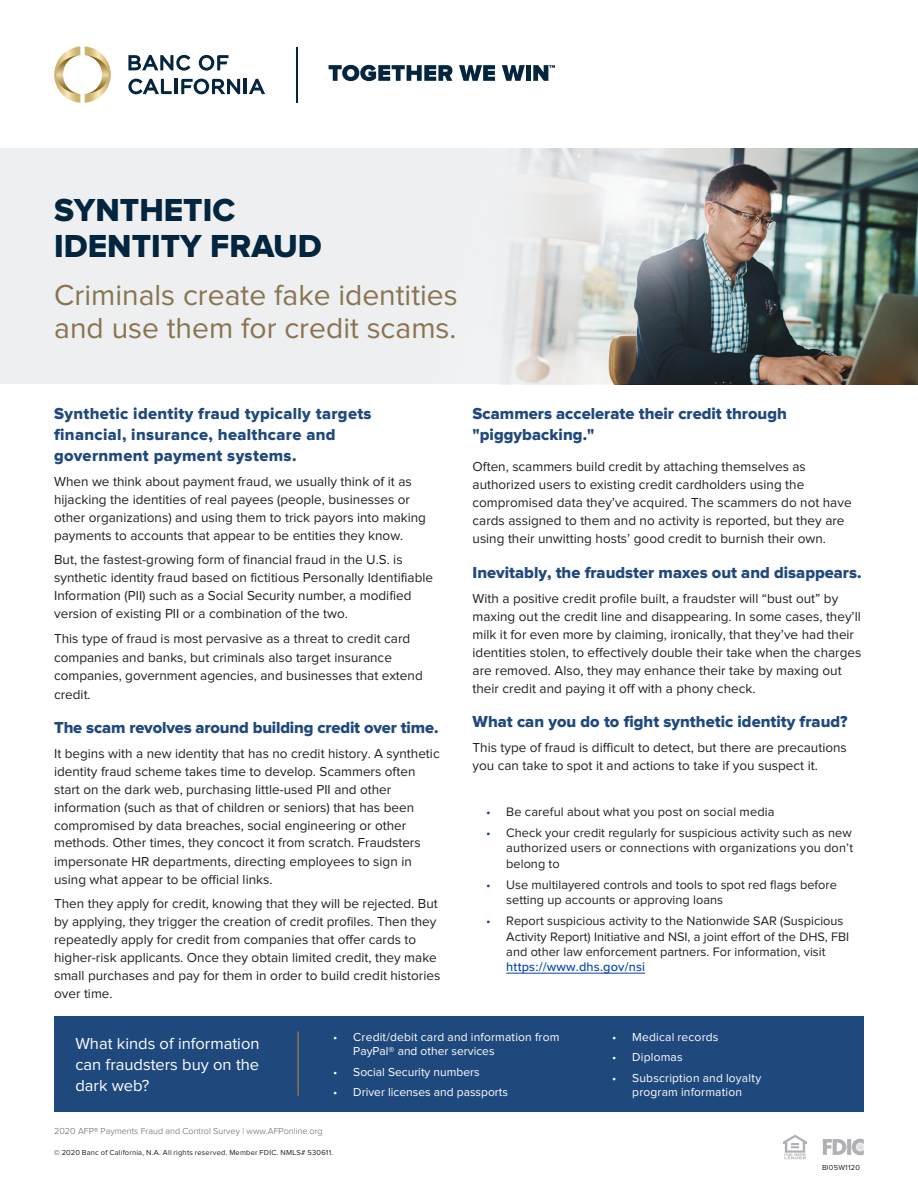
<style>
.page{position:relative;width:918px;height:1188px;background:#fff}
.page>*{position:absolute;margin:0;border:0;box-sizing:border-box;transform-origin:0 0}
.t1{font:33px/36px "Proxima Nova Extrabld";color:#03253e}
.t2{font:30px/33px "Proxima Nova";color:#89744f}
.Body{font:16.5px/21px "Proxima Nova Extrabld";color:#1f497d}
.Body-2{font:16.5px/21px "Proxima Nova Extrabld";letter-spacing:.02em;color:#1f497d}
.t3{font:16.5px/21px "Proxima Nova";color:#fff;text-align:justify}
.Body-3{font:13.5px/18px "Proxima Nova";color:#231f20}
.t4{font:12.75px/15.3px "Proxima Nova";color:#231f20}
.t5{font:12px/14.4px "Proxima Nova";letter-spacing:.015em;color:#fff;text-align:center}
.Details_Body{font:300 9px "Proxima Nova";color:#5f6369}
.Copyright{font:7.5px "Proxima Nova";letter-spacing:.025em;color:#231f20}
.s1{color:#1f497d}
.s2{font-weight:500;color:#0645ad}
</style>
<div class="page">
<svg style="left:54px;top:46px;width:57px;height:57px"></svg>
<hr style="left:175px;top:79px;width:3px;height:15px;background:#03253e">
<hr style="left:244px;top:79px;width:3px;height:15px;background:#03253e">
<svg style="left:249px;top:79px;width:16px;height:15px"></svg>
<svg style="left:181px;top:79px;width:59px;height:15px"></svg>
<svg style="left:128px;top:79px;width:44px;height:15px"></svg>
<svg style="left:199px;top:55px;width:30px;height:16px"></svg>
<svg style="left:128px;top:55px;width:63px;height:16px"></svg>
<svg style="left:329px;top:65px;width:123px;height:16px"></svg>
<svg style="left:459px;top:65px;width:36px;height:16px"></svg>
<svg style="left:502px;top:65px;width:23px;height:16px"></svg>
<div style="left:526px;top:65px;width:5px;height:16px;background:#03253e"></div>
<hr style="left:296px;top:47px;width:1px;height:56px;background:#03253e">
<svg style="left:533px;top:65px;width:22px;height:16px"></svg>
<img style="left:808px;top:148px;width:110px;height:236px">
<svg style="left:0;top:148px;width:808px;height:236px;fill:#edeff1"></svg>
<div style="left:54px;top:1016px;width:810px;height:95px;background:#1f497d"></div>
<hr style="left:297px;top:1031px;width:2px;height:65px;background:#89744f">
<svg style="left:783px;top:1135px;width:81px;height:24px"></svg>
<hr style="left:506px;top:973px;width:139px;height:1px;background:#0645ad">
<h1 class="t1" style="left:54px;top:193px;width:269px">SYNTHETIC<br>IDENTITY FRAUD</h1>
<h2 class="t2" style="left:54px;top:279px;width:405px">Criminals create fake identities and use them for credit scams.</h2>
<p class="Body-2" style="left:54px;top:403px;width:319px">Synthetic identity fraud typically targets financial, insurance, healthcare and government payment systems.</p>
<p class="Body-3" style="left:54px;top:472px;width:373px">When we think about payment fraud, we usually think of it as hijacking the identities of real payees (people, businesses or other organizations) and using them to trick payors into making payments to accounts that appear to be entities they know.</p>
<p class="Body-3" style="left:54px;top:551px;width:381px">But, the fastest-growing form of financial fraud in the U.S. is synthetic identity fraud based on fictitious Personally Identifiable Information (PII) such as a Social Security number, a modified version of existing PII or a combination of the two.</p>
<p class="Body-3" style="left:54px;top:630px;width:370px;line-height:18.5px">This type of fraud is most pervasive as a threat to credit card companies and banks, but criminals also target insurance companies, government agencies, and businesses that extend credit.</p>
<p class="Body" style="left:54px;top:717px;width:386px">The scam revolves around building credit over time.</p>
<p class="Body-3" style="left:54px;top:743px;width:387px">It begins with a new identity that has no credit history. A synthetic identity fraud scheme takes time to develop. Scammers often start on the dark web, purchasing little-used PII and other information (such as that of children or seniors) that has been compromised by data breaches, social engineering or other methods. Other times, they concoct it from scratch. Fraudsters impersonate HR departments, directing employees to sign in using what appear to be official links.</p>
<p class="Body-3" style="left:54px;top:895px;width:388px">Then they apply for credit, knowing that they will be rejected. But by applying, they trigger the creation of credit profiles. Then they repeatedly apply for credit from companies that offer cards to higher-risk applicants. Once they obtain limited credit, they make small purchases and pay for them in order to build credit histories over time.</p>
<p class="Body" style="left:473px;top:403px;width:316px">Scammers accelerate their credit through "piggybacking."</p>
<p class="Body-3" style="left:473px;top:458px;width:381px">Often, scammers build credit by attaching themselves as authorized users to existing credit cardholders using the compromised data they’ve acquired. The scammers do not have cards assigned to them and no activity is reported, but they are using their unwitting hosts’ good credit to burnish their own.</p>
<p class="Body" style="left:473px;top:562px;width:391px">Inevitably, the fraudster maxes out and disappears.</p>
<p class="Body-3" style="left:473px;top:589px;width:390px">With a positive credit profile built, a fraudster will “bust out” by maxing out the credit line and disappearing. In some cases, they’ll milk it for even more by claiming, ironically, that they’ve had their identities stolen, to effectively double their take when the charges are removed. Also, they may enhance their take by maxing out their credit and paying it off with a phony check.</p>
<p class="Body" style="left:473px;top:711px;width:377px">What can you do to fight synthetic identity fraud?</p>
<p class="Body-3" style="left:473px;top:739px;width:376px">This type of fraud is difficult to detect, but there are precautions you can take to spot it and actions to take if you suspect it.</p>
<p class="t4" style="left:486px;top:804px;width:290px"><span class="s1">•</span> Be careful about what you post on social media</p>
<p class="t4" style="left:506px;top:825px;width:348px;text-align:justify;text-indent:-20px"><span class="s1">•</span> Check your credit regularly for suspicious activity such as new authorized users or connections with organizations you don’t belong to</p>
<p class="t4" style="left:506px;top:877px;width:332px;text-indent:-20px"><span class="s1">•</span> Use multilayered controls and tools to spot red flags before setting up accounts or approving loans</p>
<p class="t4" style="left:506px;top:914px;width:344px;text-indent:-20px"><span class="s1">•</span> Report suspicious activity to the Nationwide SAR (Suspicious Activity Report) Initiative and NSI, a joint effort of the DHS, FBI and other law enforcement partners. For information, visit <span class="s2">https://www.dhs.gov/nsi</span></p>
<p class="t3" style="left:75px;top:1034px;width:186px">What kinds of information can fraudsters buy on the dark web?</p>
<p class="Details_Body" style="left:54px;top:1126px;width:270px">2020 AFP® Payments Fraud and Control Survey | www.AFPonline.org</p>
<p class="t5" style="left:353px;top:1030px;width:208px;text-align:left;text-indent:-20px">• Credit/debit card and information from<br>PayPal® and other services</p>
<p class="t5" style="left:333px;top:1065px;width:148px">• Social Security numbers</p>
<p class="t5" style="left:333px;top:1085px;width:176px">• Driver licenses and passports</p>
<p class="Copyright" style="left:54px;top:1148px;width:281px">© 2020 Banc of California, N.A. All rights reserved. Member FDIC. NMLS# 530611.</p>
<p class="t5" style="left:612px;top:1030px;width:108px">• Medical records</p>
<p class="t5" style="left:612px;top:1050px;width:72px">• Diplomas</p>
<p class="t5" style="left:612px;top:1071px;width:151px">• Subscription and loyalty program information</p>
<p class="Copyright" style="left:822px;top:1162px;width:40px">BI05W1120</p>
</div>
